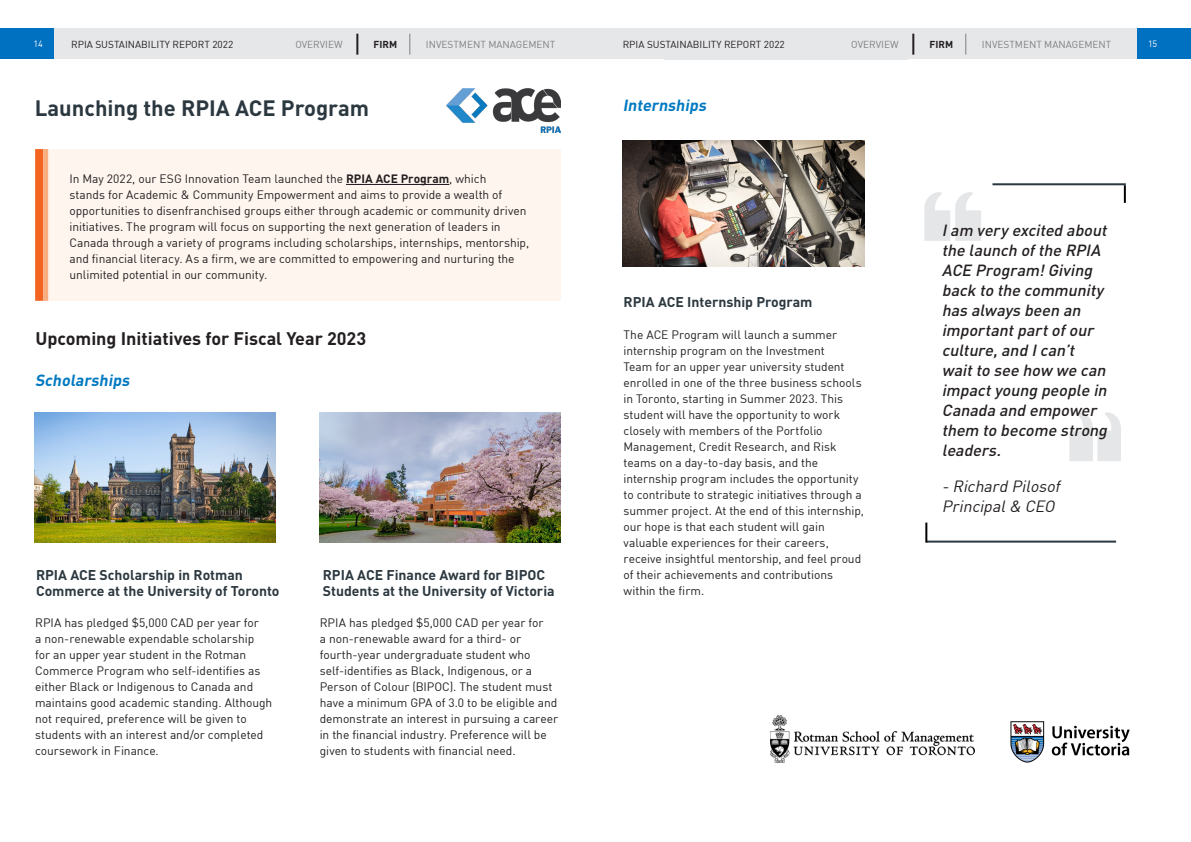
<style>
.page{position:relative;width:1191px;height:842px;background:#fff}
.page>*{position:absolute;margin:0;border:0;box-sizing:border-box;transform-origin:0 0}
.t1{font:700 22px "DIN";color:#2c3840}
.t2{font:700 18px "DIN";color:#231f20}
.t3{font:italic 500 16px/20px "DIN";color:#231f20}
.t4{font:italic 16px/20px "DIN";color:#231f20}
.t5{font:italic 700 16px "DIN";color:#0079c1}
.t6{font:700 14px/16.8px "DIN";color:#2c3840}
.t7{font:12px/16px "DIN";letter-spacing:-.005em;color:#231f20}
.t8{font:10px "DIN";color:#231f20}
.t9{font:10px "DIN";color:#808080}
.t10{font:700 10px "DIN";color:#231f20}
.t11{font:9px "DIN";color:#fff}
.s1{font-weight:700}
</style>
<div class="page">
<div style="left:35px;top:149px;width:525px;height:152px;background:#fef5ef"></div>
<div style="left:35px;top:149px;width:8px;height:152px;background:#f36421"></div>
<div style="left:43px;top:149px;width:5px;height:152px;background:#f9ae82"></div>
<hr style="left:346px;top:184px;width:103px;height:1px;background:#231f20">
<img style="left:35px;top:413px;width:241px;height:129px">
<img style="left:319px;top:413px;width:241px;height:129px">
<img style="left:623px;top:140px;width:241px;height:127px">
<hr style="left:992px;top:183px;width:133px;height:2px;background:#2c3840">
<svg style="left:1123px;top:185px;width:2px;height:18px"></svg>
<hr style="left:926px;top:541px;width:190px;height:2px;background:#2c3840">
<hr style="left:925px;top:523px;width:2px;height:20px;background:#000">
<svg style="left:924px;top:192px;width:57px;height:49px"></svg>
<svg style="left:1069px;top:412px;width:52px;height:49px"></svg>
<img style="left:446px;top:89px;width:114px;height:44px">
<img style="left:1010px;top:721px;width:120px;height:42px">
<img style="left:770px;top:715px;width:204px;height:48px">
<div style="left:0;top:28px;width:54px;height:31px;background:#0070c0"></div>
<div style="left:1136px;top:28px;width:55px;height:31px;background:#0070c0"></div>
<div style="left:298px;top:28px;width:297px;height:31px;background:#e6e7e9"></div>
<div style="left:823px;top:28px;width:313px;height:31px;background:#e6e7e9"></div>
<div style="left:54px;top:28px;width:244px;height:31px;background:#e6e7e9"></div>
<hr style="left:356px;top:34px;width:2px;height:21px;background:#231f20">
<svg style="left:409px;top:34px;width:1px;height:21px"></svg>
<div style="left:595px;top:28px;width:228px;height:31px;background:#e6e7e9"></div>
<div style="left:664px;top:29px;width:243px;height:31px;background:#e6e7e9"></div>
<hr style="left:912px;top:34px;width:2px;height:21px;background:#231f20">
<svg style="left:965px;top:34px;width:1px;height:21px"></svg>
<p class="t11" style="left:34px;top:39px;width:11px">14</p>
<p class="t8" style="left:71px;top:38px;width:164px">RPIA SUSTAINABILITY REPORT 2022</p>
<p class="t9" style="left:295px;top:38px;width:49px">OVERVIEW</p>
<p class="t10" style="left:373px;top:38px;width:25px">FIRM</p>
<p class="t9" style="left:426px;top:38px;width:131px">INVESTMENT MANAGEMENT</p>
<p class="t8" style="left:623px;top:38px;width:164px">RPIA SUSTAINABILITY REPORT 2022</p>
<p class="t9" style="left:851px;top:38px;width:49px">OVERVIEW</p>
<p class="t10" style="left:929px;top:38px;width:25px">FIRM</p>
<p class="t9" style="left:982px;top:38px;width:131px">INVESTMENT MANAGEMENT</p>
<p class="t11" style="left:1148px;top:39px;width:11px">15</p>
<h1 class="t1" style="left:35px;top:93px;width:336px">Launching the RPIA ACE Program</h1>
<p class="t7" style="left:69px;top:170px;width:461px">In May 2022, our ESG Innovation Team launched the <span class="s1">RPIA ACE Program</span>, which<br>stands for Academic &amp; Community Empowerment and aims to provide a wealth of opportunities to disenfranchised groups either through academic or community driven initiatives. The program will focus on supporting the next generation of leaders in Canada through a variety of programs including scholarships, internships, mentorship, and financial literacy. As a firm, we are committed to empowering and nurturing the unlimited potential in our community.</p>
<h2 class="t2" style="left:35px;top:327px;width:332px">Upcoming Initiatives for Fiscal Year 2023</h2>
<h3 class="t5" style="left:35px;top:369px;width:99px">Scholarships</h3>
<p class="t6" style="left:36px;top:566px;width:245px">RPIA ACE Scholarship in Rotman<br>Commerce at the University of Toronto</p>
<p class="t7" style="left:35px;top:614px;width:239px">RPIA has pledged $5,000 CAD per year for<br>a non-renewable expendable scholarship<br>for an upper year student in the Rotman Commerce Program who self-identifies as either Black or Indigenous to Canada and maintains good academic standing. Although not required, preference will be given to students with an interest and/or completed coursework in Finance.</p>
<p class="t6" style="left:323px;top:566px;width:233px">RPIA ACE Finance Award for BIPOC<br>Students at the University of Victoria</p>
<p class="t7" style="left:320px;top:614px;width:240px">RPIA has pledged $5,000 CAD per year for<br>a non-renewable award for a third- or fourth-year undergraduate student who self-identifies as Black, Indigenous, or a Person of Colour (BIPOC). The student must have a minimum GPA of 3.0 to be eligible and demonstrate an interest in pursuing a career in the financial industry. Preference will be given to students with financial need.</p>
<h3 class="t5" style="left:623px;top:95px;width:88px">Internships</h3>
<p class="t6" style="left:623px;top:293px;width:190px">RPIA ACE Internship Program</p>
<p class="t7" style="left:623px;top:326px;width:242px">The ACE Program will launch a summer internship program on the Investment<br>Team for an upper year university student enrolled in one of the three business schools in Toronto, starting in Summer 2023. This student will have the opportunity to work closely with members of the Portfolio Management, Credit Research, and Risk teams on a day-to-day basis, and the internship program includes the opportunity to contribute to strategic initiatives through a summer project. At the end of this internship, our hope is that each student will gain valuable experiences for their careers, receive insightful mentorship, and feel proud of their achievements and contributions within the firm.</p>
<p class="t3" style="left:941px;top:220px;width:170px">Iam very excited about the launch ofthe RPIA<br>ACE Program!Giving back to the community has always been an importantpartofour culture,and Ican’t waitto see how we can impactyoung people in<br>Canada and empower them to become strong leaders.</p>
<h3 class="t4" style="left:941px;top:476px;width:123px">-Richard Pilosof<br>Principal&amp; CEO</h3>
</div>
